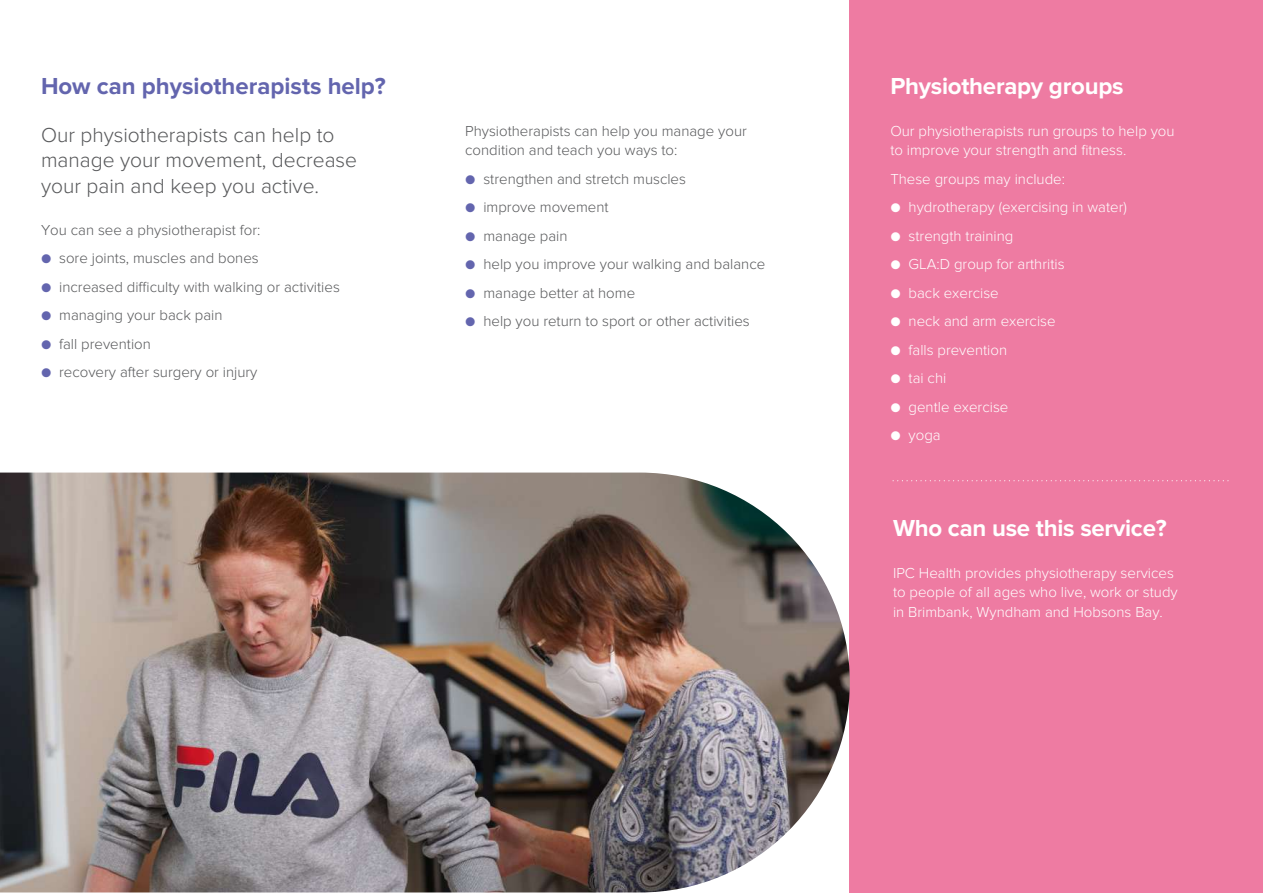
<style>
.page{position:relative;width:1263px;height:893px;background:#fff}
.page>*{position:absolute;margin:0;border:0;box-sizing:border-box;transform-origin:0 0}
.t1{font:700 24px "Proxima Nova";letter-spacing:-.01em;color:#fff}
.t2{font:700 24px "Proxima Nova";color:#6365ae}
.t3{font:300 21px/25.5px "Proxima Nova";color:#57585a}
.t4{font:300 15px/19.5px "Proxima Nova";color:#57585a}
.t5{font:300 15px/19.5px "Proxima Nova";color:#fff}
.s1{color:#6365ae}
</style>
<div class="page">
<div style="left:850px;top:0;width:413px;height:893px;background:#ee7ba2"></div>
<img style="left:0;top:473px;width:850px;height:419px">
<svg style="left:893px;top:480px;width:336px;height:1px"></svg>
<h1 class="t2" style="left:41px;top:72px;width:346px">How can physiotherapists help?</h1>
<h2 class="t3" style="left:41px;top:122px;width:318px">Our physiotherapists can help to manage your movement, decrease your pain and keep you active.</h2>
<p class="t4" style="left:41px;top:220px;width:221px">You can see a physiotherapist for:</p>
<p class="t4" style="left:41px;top:249px;width:219px"><span class="s1">●</span> sore joints, muscles and bones</p>
<p class="t4" style="left:41px;top:277px;width:300px"><span class="s1">●</span> increased difficulty with walking or activities</p>
<p class="t4" style="left:41px;top:306px;width:183px"><span class="s1">●</span> managing your back pain</p>
<p class="t4" style="left:41px;top:334px;width:111px"><span class="s1">●</span> fall prevention</p>
<p class="t4" style="left:41px;top:363px;width:218px"><span class="s1">●</span> recovery after surgery or injury</p>
<p class="t4" style="left:465px;top:121px;width:283px">Physiotherapists can help you manage your condition and teach you ways to:</p>
<p class="t4" style="left:465px;top:169px;width:222px"><span class="s1">●</span> strengthen and stretch muscles</p>
<p class="t4" style="left:465px;top:198px;width:145px"><span class="s1">●</span> improve movement</p>
<p class="t4" style="left:465px;top:226px;width:104px"><span class="s1">●</span> manage pain</p>
<p class="t4" style="left:465px;top:255px;width:302px"><span class="s1">●</span> help you improve your walking and balance</p>
<p class="t4" style="left:465px;top:283px;width:171px"><span class="s1">●</span> manage better at home</p>
<p class="t4" style="left:465px;top:312px;width:286px"><span class="s1">●</span> help you return to sport or other activities</p>
<h1 class="t1" style="left:890px;top:72px;width:235px">Physiotherapy groups</h1>
<p class="t5" style="left:890px;top:121px;width:286px">Our physiotherapists run groups to help you to improve your strength and fitness.</p>
<p class="t5" style="left:890px;top:169px;width:176px">These groups may include:</p>
<p class="t5" style="left:890px;top:198px;width:238px">● hydrotherapy (exercising in water)</p>
<p class="t5" style="left:890px;top:226px;width:125px">● strength training</p>
<p class="t5" style="left:890px;top:255px;width:176px">● GLA:D group for arthritis</p>
<p class="t5" style="left:890px;top:283px;width:110px">● back exercise</p>
<p class="t5" style="left:890px;top:312px;width:167px">● neck and arm exercise</p>
<p class="t5" style="left:890px;top:340px;width:118px">● falls prevention</p>
<p class="t5" style="left:890px;top:369px;width:57px">● tai chi</p>
<p class="t5" style="left:890px;top:397px;width:120px">● gentle exercise</p>
<p class="t5" style="left:890px;top:426px;width:52px">● yoga</p>
<h1 class="t1" style="left:893px;top:514px;width:275px">Who can use this service?</h1>
<p class="t5" style="left:893px;top:563px;width:286px">IPC Health provides physiotherapy services to people of all ages who live, work or study in Brimbank, Wyndham and Hobsons Bay.</p>
</div>
